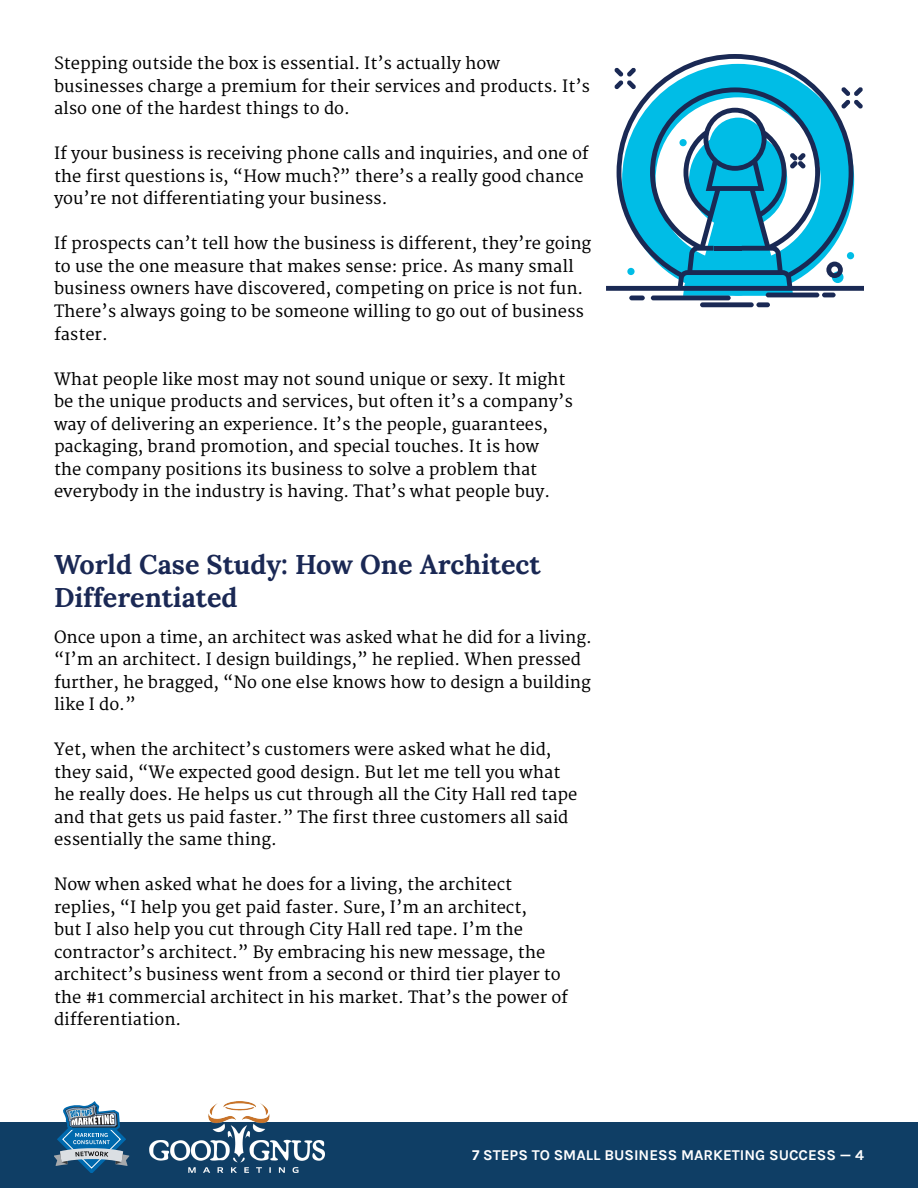
<style>
.page{position:relative;width:918px;height:1188px;background:#fff}
.page>*{position:absolute;margin:0;border:0;box-sizing:border-box;transform-origin:0 0}
.t1{font:700 27px/32.4px "Lora";color:#1a2854}
.t2{font:16.5px/22.5px "Merriweather";color:#000}
.t3{font:700 15px "Karla";color:#fff}
</style>
<div class="page">
<div style="left:0;top:1122px;width:918px;height:66px;background:#0f3e65"></div>
<svg style="left:54px;top:1101px;width:75px;height:71px"></svg>
<div style="left:700px;top:302px;width:54px;height:5px;background:#1a2954;border-radius:2px"></div>
<div style="left:756px;top:302px;width:14px;height:5px;background:#1a2954;border-radius:2px"></div>
<hr style="left:766px;top:293px;width:53px;height:4px;background:#1a2954;border-radius:2px">
<hr style="left:822px;top:293px;width:14px;height:4px;background:#1a2954;border-radius:2px">
<hr style="left:629px;top:296px;width:16px;height:4px;background:#1a2954;border-radius:2px">
<hr style="left:651px;top:296px;width:80px;height:4px;background:#1a2954;border-radius:2px">
<svg style="left:606px;top:54px;width:258px;height:237px"></svg>
<svg style="left:826px;top:262px;width:17px;height:16px"></svg>
<img style="left:150px;top:1101px;width:174px;height:71px">
<p class="t2" style="left:54px;top:53px;width:538px">Stepping outside the box is essential. It’s actually how businesses charge a premium for their services and products. It’s also one of the hardest things to do.</p>
<p class="t2" style="left:54px;top:143px;width:536px">If your business is receiving phone calls and inquiries, and one of the first questions is, “How much?” there’s a really good chance you’re not differentiating your business.</p>
<p class="t2" style="left:54px;top:233px;width:539px">If prospects can’t tell how the business is different, they’re going to use the one measure that makes sense: price. As many small business owners have discovered, competing on price is not fun.<br>There’s always going to be someone willing to go out of business faster.</p>
<p class="t2" style="left:54px;top:368px;width:520px">What people like most may not sound unique or sexy. It might be the unique products and services, but often it’s a company’s way of delivering an experience. It’s the people, guarantees, packaging, brand promotion, and special touches. It is how<br>the company positions its business to solve a problem that everybody in the industry is having. That’s what people buy.</p>
<h1 class="t1" style="left:54px;top:548px;width:488px">World Case Study: How One Architect<br>Differentiated</h1>
<p class="t2" style="left:54px;top:626px;width:539px">Once upon a time, an architect was asked what he did for a living. “I’m an architect. I design buildings,” he replied. When pressed further, he bragged, “No one else knows how to design a building like I do.”</p>
<p class="t2" style="left:54px;top:739px;width:525px">Yet, when the architect’s customers were asked what he did, they said, “We expected good design. But let me tell you what he really does. He helps us cut through all the City Hall red tape and that gets us paid faster.” The first three customers all said essentially the same thing.</p>
<p class="t2" style="left:54px;top:874px;width:516px">Now when asked what he does for a living, the architect replies, “I help you get paid faster. Sure, I’m an architect,<br>but I also help you cut through City Hall red tape. I’m the contractor’s architect.” By embracing his new message, the architect’s business went from a second or third tier player to the #1 commercial architect in his market. That’s the power of differentiation.</p>
<p class="t3" style="left:472px;top:1146px;width:393px">7 STEPS TO SMALL BUSINESS MARKETING SUCCESS — 4</p>
</div>
